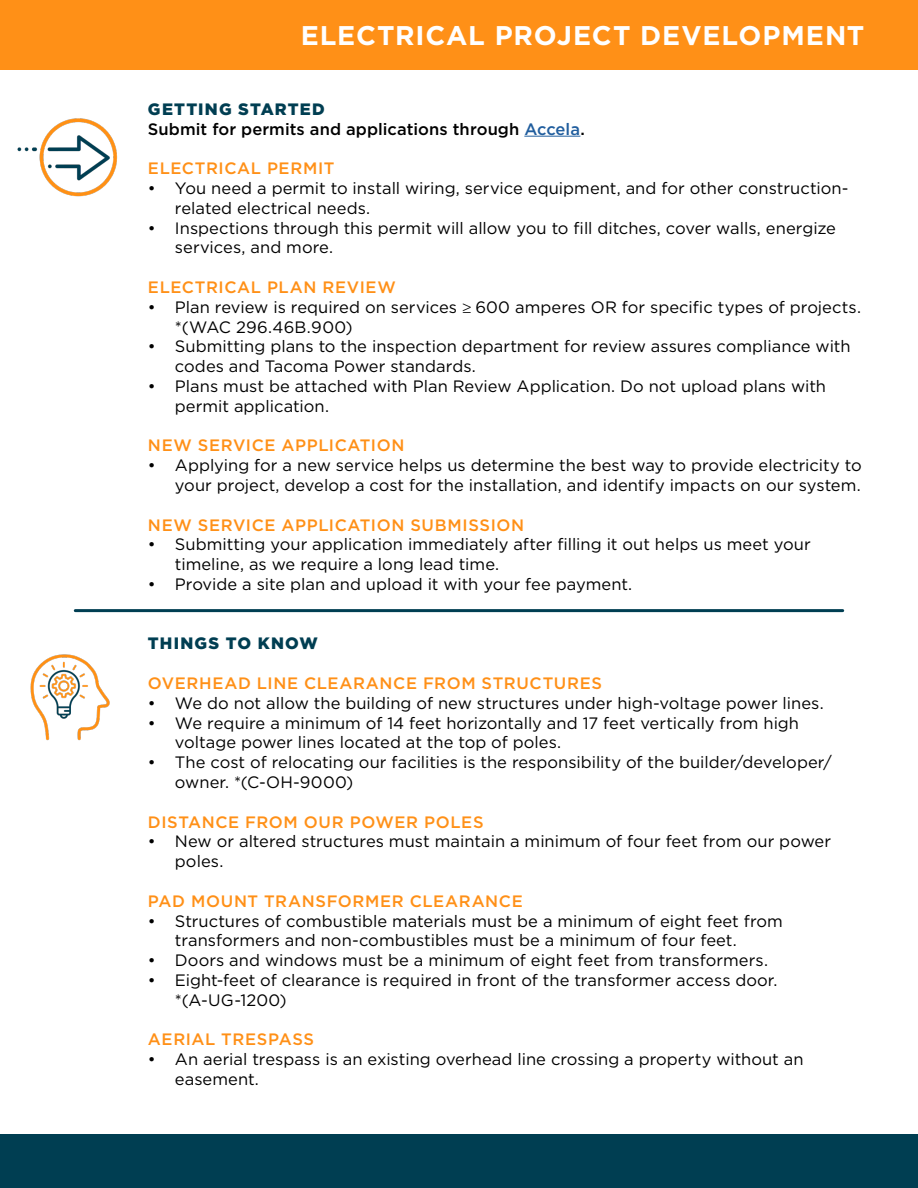
<style>
.page{position:relative;width:918px;height:1188px;background:#fff}
.page>*{position:absolute;margin:0;border:0;box-sizing:border-box;transform-origin:0 0}
.t1{font:700 27px "Gotham";letter-spacing:.03em;color:#fff}
.t2{font:16.5px/19.8px "Gotham";color:#000}
.t3{font:500 16.5px "Gotham";letter-spacing:.035em;color:#ff9017}
.t4{font:500 16.5px/19.8px "Gotham";letter-spacing:.005em;color:#000}
.t5{font:900 16.5px "Gotham";letter-spacing:.075em;color:#003e52}
.s1{font-weight:900;color:#003e52}
.s2{color:#215e9e}
.s3{font-family:"Minion Pro"}
</style>
<div class="page">
<div style="left:0;top:1134px;width:918px;height:54px;background:#003e52"></div>
<div style="left:0;top:0;width:918px;height:69px;background:#ff9017"></div>
<img style="left:30px;top:654px;width:80px;height:87px">
<img style="left:17px;top:118px;width:101px;height:79px">
<hr style="left:524px;top:136px;width:56px;height:1px;background:#215e9e">
<hr style="left:75px;top:609px;width:768px;height:3px;background:#003e52">
<h1 class="t1" style="left:301px;top:18px;width:565px">ELECTRICAL PROJECT DEVELOPMENT</h1>
<p class="t4" style="left:148px;top:99px;width:438px"><span class="s1">GETTING STARTED<br></span>Submit for permits and applications through <span class="s2">Accela</span>.</p>
<p class="t3" style="left:148px;top:157px;width:188px">ELECTRICAL PERMIT</p>
<p class="t2" style="left:175px;top:178px;width:675px;text-indent:-27px">• You need a permit to install wiring, service equipment, and for other construction&shy;related electrical needs.</p>
<p class="t2" style="left:175px;top:217px;width:662px;text-indent:-27px">• Inspections through this permit will allow you to fill ditches, cover walls, energize services, and more.</p>
<p class="t3" style="left:148px;top:276px;width:249px">ELECTRICAL PLAN REVIEW</p>
<p class="t2" style="left:175px;top:297px;width:688px;text-indent:-27px">• Plan review is required on services <span class="s3">≥</span> 600 amperes OR for specific types of projects. *(WAC 296.46B.900)</p>
<p class="t2" style="left:175px;top:336px;width:677px;text-indent:-27px">• Submitting plans to the inspection department for review assures compliance with codes and Tacoma Power standards.</p>
<p class="t2" style="left:175px;top:376px;width:653px;text-indent:-27px">• Plans must be attached with Plan Review Application. Do not upload plans with permit application.</p>
<p class="t3" style="left:148px;top:435px;width:258px">NEW SERVICE APPLICATION</p>
<p class="t2" style="left:148px;top:455px;width:715px;text-align:right">• Applying for a new service helps us determine the best way to provide electricity to your project, develop a cost for the installation, and identify impacts on our system.</p>
<p class="t3" style="left:148px;top:514px;width:378px">NEW SERVICE APPLICATION SUBMISSION</p>
<p class="t2" style="left:175px;top:534px;width:637px;text-indent:-27px">• Submitting your application immediately after filling it out helps us meet your timeline, as we require a long lead time.</p>
<p class="t2" style="left:148px;top:574px;width:486px">• Provide a site plan and upload it with your fee payment.</p>
<p class="t5" style="left:148px;top:632px;width:171px">THINGS TO KNOW</p>
<p class="t3" style="left:148px;top:672px;width:456px">OVERHEAD LINE CLEARANCE FROM STRUCTURES</p>
<p class="t2" style="left:148px;top:693px;width:677px">• We do not allow the building of new structures under high-voltage power lines.</p>
<p class="t2" style="left:175px;top:712px;width:626px;text-indent:-27px">• We require a minimum of 14 feet horizontally and 17 feet vertically from high voltage power lines located at the top of poles.</p>
<p class="t2" style="left:175px;top:752px;width:658px;text-indent:-27px">• The cost of relocating our facilities is the responsibility of the builder/developer/ owner. *(C-OH-9000)</p>
<p class="t3" style="left:148px;top:811px;width:337px">DISTANCE FROM OUR POWER POLES</p>
<p class="t2" style="left:175px;top:831px;width:658px;text-indent:-27px">• New or altered structures must maintain a minimum of four feet from our power poles.</p>
<p class="t3" style="left:148px;top:890px;width:376px">PAD MOUNT TRANSFORMER CLEARANCE</p>
<p class="t2" style="left:175px;top:910px;width:609px;text-indent:-27px">• Structures of combustible materials must be a minimum of eight feet from transformers and non-combustibles must be a minimum of four feet.</p>
<p class="t2" style="left:148px;top:950px;width:622px">• Doors and windows must be a minimum of eight feet from transformers.</p>
<p class="t2" style="left:175px;top:970px;width:604px;text-indent:-27px">• Eight-feet of clearance is required in front of the transformer access door. *(A-UG-1200)</p>
<p class="t3" style="left:148px;top:1029px;width:168px">AERIAL TRESPASS</p>
<p class="t2" style="left:175px;top:1049px;width:630px;text-indent:-27px">• An aerial trespass is an existing overhead line crossing a property without an easement.</p>
</div>
